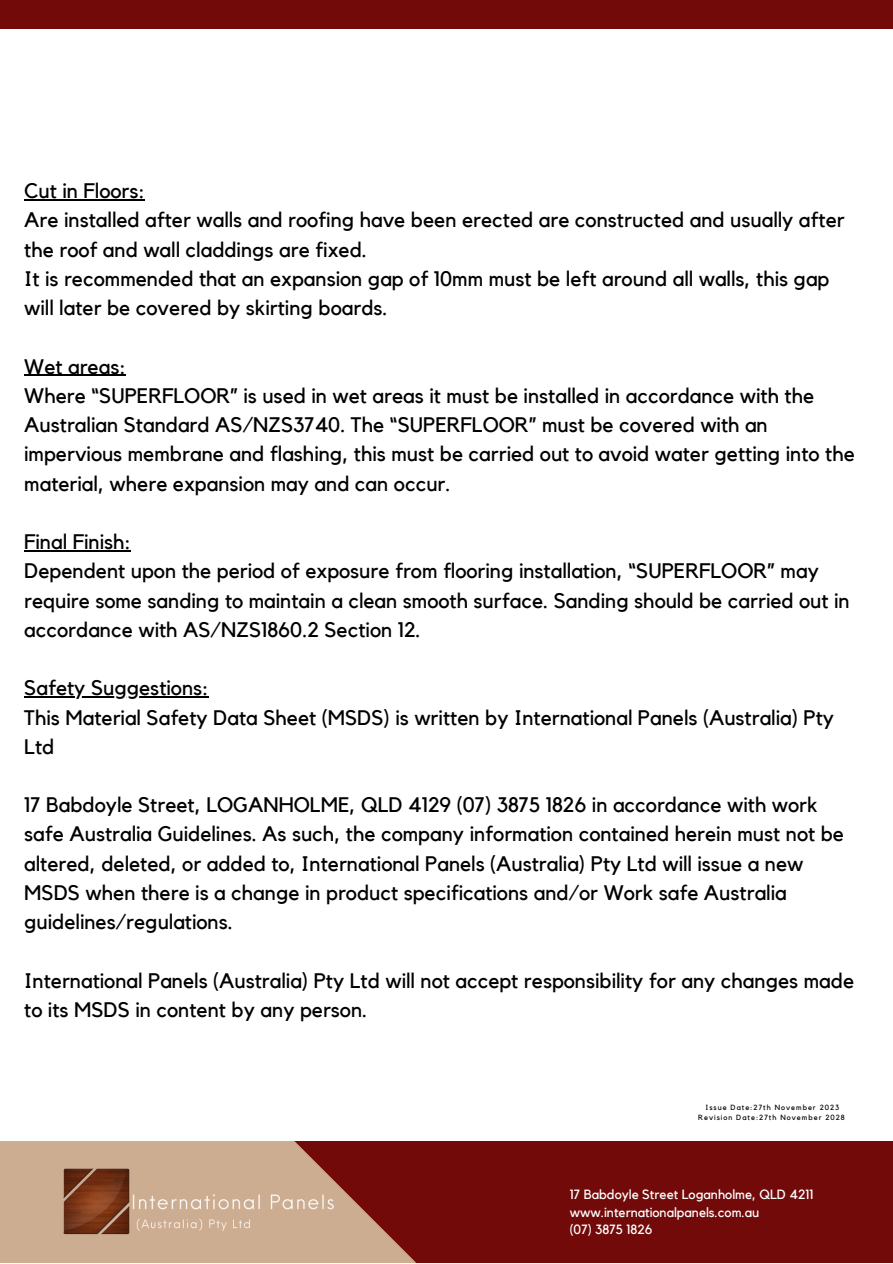
<style>
.page{position:relative;width:893px;height:1264px;background:#fff}
.page>*{position:absolute;margin:0;border:0;box-sizing:border-box;transform-origin:0 0}
.t1{font:21px/29.2px "Kollektif";color:#000}
.t2{font:13.35px "Kollektif";color:#fff}
.t3{font:7.5px "Kollektif";letter-spacing:.13em;color:#000}
</style>
<div class="page">
<div style="left:0;top:0;width:892px;height:1262px;background:#720a0a"></div>
<svg style="left:0;top:1140px;width:416px;height:122px;fill:#cdad91"></svg>
<div style="left:0;top:29px;width:892px;height:1111px;background:#fff"></div>
<img style="left:57px;top:1158px;width:281px;height:82px">
<hr style="left:24px;top:199px;width:121px;height:1px;background:#000">
<hr style="left:24px;top:375px;width:102px;height:1px;background:#000">
<hr style="left:24px;top:550px;width:107px;height:1px;background:#000">
<hr style="left:24px;top:696px;width:184px;height:1px;background:#000">
<p class="t1" style="left:24px;top:177px;width:122px">Cut in Floors:</p>
<p class="t1" style="left:24px;top:206px;width:821px">Are installed after walls and roofing have been erected are constructed and usually after the roof and wall claddings are fixed.</p>
<p class="t1" style="left:24px;top:265px;width:806px">It is recommended that an expansion gap of 10mm must be left around all walls, this gap will later be covered by skirting boards.</p>
<p class="t1" style="left:24px;top:352px;width:103px">Wet areas:</p>
<p class="t1" style="left:24px;top:382px;width:832px">Where “SUPERFLOOR” is used in wet areas it must be installed in accordance with the Australian Standard AS/NZS3740. The “SUPERFLOOR” must be covered with an impervious membrane and flashing, this must be carried out to avoid water getting into the material, where expansion may and can occur.</p>
<p class="t1" style="left:24px;top:528px;width:108px">Final Finish:</p>
<p class="t1" style="left:24px;top:557px;width:826px">Dependent upon the period of exposure from flooring installation, “SUPERFLOOR” may require some sanding to maintain a clean smooth surface. Sanding should be carried out in accordance with AS/NZS1860.2 Section 12.</p>
<p class="t1" style="left:24px;top:674px;width:186px">Safety Suggestions:</p>
<p class="t1" style="left:24px;top:703px;width:811px">This Material Safety Data Sheet (MSDS) is written by International Panels (Australia) Pty<br>Ltd</p>
<p class="t1" style="left:24px;top:791px;width:821px">17 Babdoyle Street, LOGANHOLME, QLD 4129 (07) 3875 1826 in accordance with work safe Australia Guidelines. As such, the company information contained herein must not be altered, deleted, or added to, International Panels (Australia) Pty Ltd will issue a new MSDS when there is a change in product specifications and/or Work safe Australia guidelines/regulations.</p>
<p class="t1" style="left:24px;top:966px;width:831px">International Panels (Australia) Pty Ltd will not accept responsibility for any changes made to its MSDS in content by any person.</p>
<p class="t3" style="left:705px;top:1103px;width:135px">Issue Date:27th November 2023</p>
<p class="t3" style="left:698px;top:1114px;width:148px">Revision Date:27th November 2028</p>
<p class="t2" style="left:569px;top:1187px;width:245px">17 Babdoyle Street Loganholme, QLD 4211</p>
<p class="t2" style="left:569px;top:1205px;width:191px">www.internationalpanels.com.au</p>
<p class="t2" style="left:569px;top:1223px;width:84px">(07) 3875 1826</p>
</div>
